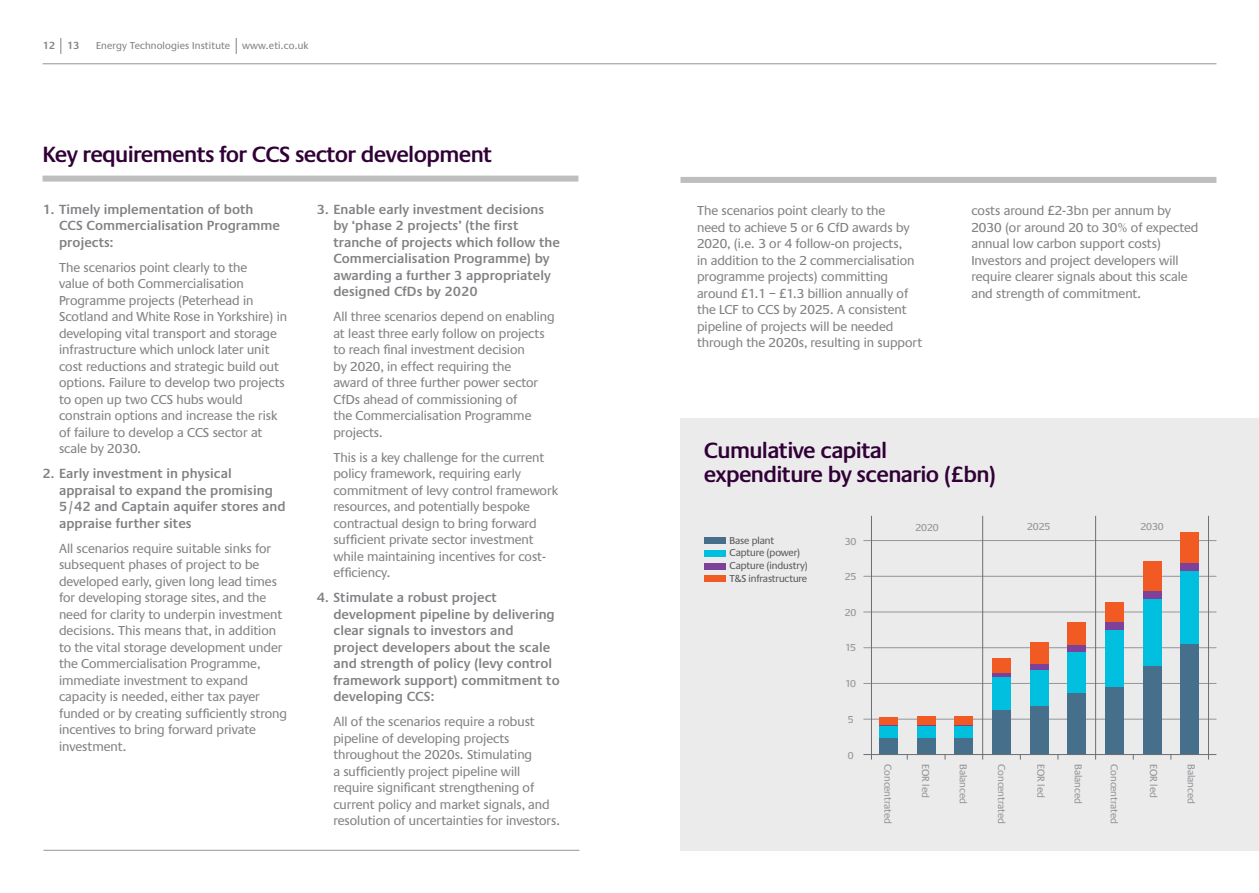
<style>
.page{position:relative;width:1259px;height:893px;background:#fff}
.page>*{position:absolute;margin:0;border:0;box-sizing:border-box;transform-origin:0 0}
.t1{font:600 22.5px/24px "Praxis LT Pro";letter-spacing:-.03em;color:#300036}
.t2{font:13.5px/16.5px "Praxis";color:#808285}
.t3{font:600 13.5px/16.5px "Praxis LT Pro";color:#808285}
.t4{font:10.5px "Praxis";letter-spacing:-.01em;color:#939598}
.t5{font:10.5px/12.8px "Praxis";letter-spacing:-.01em;color:#58595b}
.t6{font:10.5px "Praxis";letter-spacing:.015em;color:#808285}
.t7{font:600 10.5px "Praxis LT Pro";color:#808285}
</style>
<div class="page">
<hr style="left:43px;top:64px;width:1173px;height:1px;background:#939598">
<div style="left:43px;top:176px;width:535px;height:6px;background:#bcbec0"></div>
<div style="left:680px;top:177px;width:536px;height:6px;background:#bcbec0"></div>
<hr style="left:43px;top:850px;width:536px;height:1px;background:#939598">
<svg style="left:61px;top:38px;width:1px;height:16px"></svg>
<svg style="left:236px;top:38px;width:1px;height:16px"></svg>
<div style="left:680px;top:418px;width:579px;height:432px;background:#ebebec"></div>
<hr style="left:863px;top:719px;width:353px;height:1px;background:#939598">
<hr style="left:863px;top:683px;width:353px;height:1px;background:#939598">
<hr style="left:863px;top:647px;width:353px;height:1px;background:#939598">
<hr style="left:863px;top:612px;width:353px;height:1px;background:#939598">
<hr style="left:863px;top:576px;width:353px;height:1px;background:#939598">
<hr style="left:863px;top:540px;width:353px;height:1px;background:#939598">
<div style="left:992px;top:710px;width:19px;height:45px;background:#466f8c"></div>
<div style="left:992px;top:677px;width:19px;height:33px;background:#00bfdf"></div>
<hr style="left:992px;top:673px;width:19px;height:4px;background:#7d4199">
<div style="left:992px;top:658px;width:19px;height:15px;background:#f15a22"></div>
<div style="left:1067px;top:693px;width:19px;height:62px;background:#466f8c"></div>
<div style="left:1067px;top:651px;width:19px;height:42px;background:#00bfdf"></div>
<div style="left:1067px;top:645px;width:19px;height:6px;background:#7d4199"></div>
<div style="left:1067px;top:622px;width:19px;height:23px;background:#f15a22"></div>
<div style="left:1105px;top:687px;width:18px;height:68px;background:#466f8c"></div>
<div style="left:1105px;top:629px;width:18px;height:58px;background:#00bfdf"></div>
<div style="left:1105px;top:622px;width:18px;height:7px;background:#7d4199"></div>
<div style="left:1105px;top:602px;width:18px;height:20px;background:#f15a22"></div>
<div style="left:1142px;top:666px;width:19px;height:89px;background:#466f8c"></div>
<div style="left:1142px;top:599px;width:19px;height:67px;background:#00bfdf"></div>
<div style="left:1142px;top:591px;width:19px;height:8px;background:#7d4199"></div>
<div style="left:1142px;top:561px;width:19px;height:30px;background:#f15a22"></div>
<div style="left:1180px;top:644px;width:19px;height:111px;background:#466f8c"></div>
<div style="left:1180px;top:571px;width:19px;height:73px;background:#00bfdf"></div>
<div style="left:1180px;top:562px;width:19px;height:9px;background:#7d4199"></div>
<div style="left:1180px;top:532px;width:19px;height:30px;background:#f15a22"></div>
<div style="left:1029px;top:706px;width:19px;height:49px;background:#466f8c"></div>
<div style="left:1029px;top:670px;width:19px;height:36px;background:#00bfdf"></div>
<div style="left:1029px;top:663px;width:19px;height:7px;background:#7d4199"></div>
<div style="left:1029px;top:642px;width:19px;height:21px;background:#f15a22"></div>
<div style="left:879px;top:738px;width:19px;height:17px;background:#466f8c"></div>
<div style="left:879px;top:726px;width:19px;height:12px;background:#00bfdf"></div>
<div style="left:879px;top:717px;width:19px;height:9px;background:#f15a22"></div>
<div style="left:917px;top:738px;width:18px;height:17px;background:#466f8c"></div>
<div style="left:917px;top:726px;width:18px;height:12px;background:#00bfdf"></div>
<div style="left:917px;top:716px;width:18px;height:9px;background:#f15a22"></div>
<svg style="left:917px;top:725px;width:18px;height:1px"></svg>
<div style="left:954px;top:738px;width:19px;height:17px;background:#466f8c"></div>
<div style="left:954px;top:726px;width:19px;height:12px;background:#00bfdf"></div>
<div style="left:954px;top:716px;width:19px;height:9px;background:#f15a22"></div>
<svg style="left:954px;top:725px;width:19px;height:1px"></svg>
<hr style="left:863px;top:754px;width:353px;height:1px;background:#6d6e71">
<hr style="left:871px;top:516px;width:1px;height:244px;background:#6d6e71">
<hr style="left:982px;top:516px;width:1px;height:244px;background:#6d6e71">
<hr style="left:1095px;top:516px;width:1px;height:244px;background:#6d6e71">
<hr style="left:1208px;top:516px;width:1px;height:244px;background:#6d6e71">
<div style="left:704px;top:537px;width:21px;height:7px;background:#466f8c"></div>
<div style="left:704px;top:550px;width:21px;height:6px;background:#00bfdf"></div>
<div style="left:704px;top:563px;width:21px;height:6px;background:#7d4199"></div>
<div style="left:704px;top:576px;width:21px;height:6px;background:#f15a22"></div>
<p class="t7" style="left:43px;top:39px;width:38px">12 13</p>
<p class="t6" style="left:96px;top:40px;width:214px">Energy Technologies Institute www.eti.co.uk</p>
<h1 class="t1" style="left:43px;top:142px;width:451px">Key requirements for CCS sector development</h1>
<p class="t3" style="left:59px;top:201px;width:223px;text-indent:-16px">1. Timely implementation of both<br>CCS Commercialisation Programme projects:</p>
<p class="t2" style="left:59px;top:259px;width:229px">The scenarios point clearly to the<br>value of both Commercialisation Programme projects (Peterhead in Scotland and White Rose in Yorkshire) in developing vital transport and storage infrastructure which unlock later unit cost reductions and strategic build out options. Failure to develop two projects to open up two CCS hubs would constrain options and increase the risk of failure to develop a CCS sector at scale by 2030.</p>
<p class="t3" style="left:59px;top:465px;width:228px;text-indent:-16px">2. Early investment in physical appraisal to expand the promising<br>5/42 and Captain aquifer stores and appraise further sites</p>
<p class="t2" style="left:59px;top:540px;width:230px">All scenarios require suitable sinks for subsequent phases of project to be developed early, given long lead times for developing storage sites, and the need for clarity to underpin investment decisions. This means that, in addition to the vital storage development under the Commercialisation Programme, immediate investment to expand capacity is needed, either tax payer funded or by creating sufficiently strong incentives to bring forward private investment.</p>
<p class="t3" style="left:333px;top:201px;width:228px;text-indent:-16px">3. Enable early investment decisions by ‘phase 2 projects’ (the first tranche of projects which follow the<br>Commercialisation Programme) by awarding a further 3 appropriately designed CfDs by 2020</p>
<p class="t2" style="left:333px;top:309px;width:223px">All three scenarios depend on enabling at least three early follow on projects to reach final investment decision<br>by 2020, in effect requiring the<br>award of three further power sector<br>CfDs ahead of commissioning of<br>the Commercialisation Programme projects.</p>
<p class="t2" style="left:333px;top:449px;width:226px">This is a key challenge for the current policy framework, requiring early commitment of levy control framework resources, and potentially bespoke contractual design to bring forward sufficient private sector investment while maintaining incentives for cost&shy;efficiency.</p>
<p class="t3" style="left:333px;top:589px;width:228px;text-indent:-16px">4. Stimulate a robust project development pipeline by delivering clear signals to investors and project developers about the scale and strength of policy (levy control framework support) commitment to developing CCS:</p>
<p class="t2" style="left:333px;top:714px;width:228px">All of the scenarios require a robust pipeline of developing projects throughout the 2020s. Stimulating<br>a sufficiently project pipeline will require significant strengthening of current policy and market signals, and resolution of uncertainties for investors.</p>
<p class="t2" style="left:697px;top:203px;width:227px">The scenarios point clearly to the<br>need to achieve 5 or 6 CfD awards by 2020, (i.e. 3 or 4 follow-on projects,<br>in addition to the 2 commercialisation programme projects) committing around £1.1 – £1.3 billion annually of the LCF to CCS by 2025. A consistent pipeline of projects will be needed through the 2020s, resulting in support</p>
<p class="t2" style="left:971px;top:203px;width:229px">costs around £2-3bn per annum by 2030 (or around 20 to 30% of expected annual low carbon support costs)<br>Investors and project developers will require clearer signals about this scale and strength of commitment.</p>
<h1 class="t1" style="left:704px;top:438px;width:294px">Cumulative capital expenditure by scenario (£bn)</h1>
<p class="t5" style="left:729px;top:534px;width:80px">Base plant<br>Capture (power)<br>Capture (industry)<br>T&amp;S infrastructure</p>
<p class="t4" style="left:845px;top:535px;width:13px">30</p>
<p class="t4" style="left:845px;top:571px;width:13px">25</p>
<p class="t4" style="left:845px;top:607px;width:13px">20</p>
<p class="t4" style="left:845px;top:642px;width:12px">15</p>
<p class="t4" style="left:845px;top:678px;width:13px">10</p>
<p class="t4" style="left:847px;top:714px;width:7px">5</p>
<p class="t4" style="left:847px;top:749px;width:7px">0</p>
<p class="t4" style="left:915px;top:521px;width:25px">2020</p>
<p class="t4" style="left:1027px;top:521px;width:25px">2025</p>
<p class="t4" style="left:1140px;top:521px;width:25px">2030</p>
<p class="t4" style="left:893px;top:764px;width:61px;rotate:90deg">Concentrated</p>
<p class="t4" style="left:931px;top:764px;width:35px;rotate:90deg">EOR led</p>
<p class="t4" style="left:969px;top:764px;width:41px;rotate:90deg">Balanced</p>
<p class="t4" style="left:1007px;top:764px;width:61px;rotate:90deg">Concentrated</p>
<p class="t4" style="left:1046px;top:764px;width:35px;rotate:90deg">EOR led</p>
<p class="t4" style="left:1084px;top:764px;width:41px;rotate:90deg">Balanced</p>
<p class="t4" style="left:1120px;top:764px;width:61px;rotate:90deg">Concentrated</p>
<p class="t4" style="left:1159px;top:764px;width:35px;rotate:90deg">EOR led</p>
<p class="t4" style="left:1197px;top:764px;width:41px;rotate:90deg">Balanced</p>
</div>
